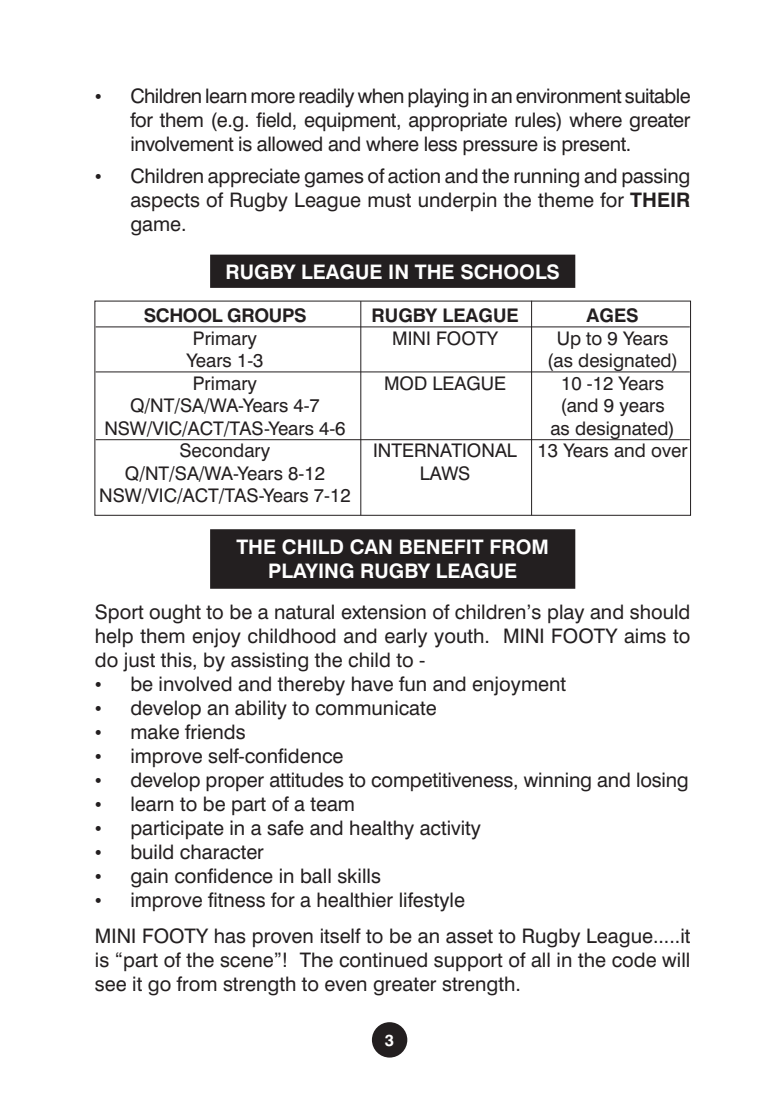
<style>
.page{position:relative;width:775px;height:1098px;background:#fff}
.page>*{position:absolute;margin:0;border:0;box-sizing:border-box;transform-origin:0 0}
.t1{font:20px/24px "Swiss 721 BT";color:#231f20;text-align:justify}
.t2{font:700 20px/24px "Swiss 721 BT";color:#fff;text-align:center}
.t3{font:18.75px "Swiss 721 BT";color:#231f20}
.t4{font:700 18.75px "Swiss 721 BT";letter-spacing:-.01em;color:#231f20}
.t5{font:700 16.25px "Swiss 721 BT";color:#fff}
.s1{font-family:"Times New Roman"}
.s2{font-weight:700}
</style>
<div class="page">
<div style="left:373px;top:1023px;width:33px;height:33px;background:#231f20;border-radius:50%"></div>
<div style="left:372px;top:1022px;width:35px;height:35px;border:2px solid #231f20;border-radius:50%"></div>
<div style="left:211px;top:530px;width:363px;height:57px;background:#231f20"></div>
<div style="left:210px;top:529px;width:365px;height:60px;border:2px solid #231f20"></div>
<div style="left:211px;top:256px;width:363px;height:31px;background:#231f20"></div>
<div style="left:210px;top:255px;width:365px;height:33px;border:2px solid #231f20"></div>
<hr style="left:531px;top:301px;width:1px;height:214px;background:#231f20">
<hr style="left:360px;top:301px;width:1px;height:214px;background:#231f20">
<hr style="left:96px;top:439px;width:593px;height:1px;background:#231f20">
<hr style="left:96px;top:326px;width:593px;height:1px;background:#231f20">
<hr style="left:96px;top:371px;width:593px;height:1px;background:#231f20">
<p class="t1" style="left:130px;top:84px;width:562px;text-indent:-35px"><span class="s1">•</span> Children learn more readily when playing in an environment suitable for them (e.g. field, equipment, appropriate rules) where greater involvement is allowed and where less pressure is present.</p>
<p class="t1" style="left:130px;top:163px;width:561px;text-indent:-35px"><span class="s1">•</span> Children appreciate games of action and the running and passing aspects of Rugby League must underpin the theme for <span class="s2">THEIR </span>game.</p>
<p class="t2" style="left:225px;top:259px;width:336px">RUGBY LEAGUE IN THE SCHOOLS</p>
<p class="t4" style="left:144px;top:304px;width:164px">SCHOOL GROUPS</p>
<p class="t4" style="left:371px;top:304px;width:149px">RUGBY LEAGUE</p>
<p class="t4" style="left:586px;top:304px;width:54px">AGES</p>
<p class="t3" style="left:193px;top:326px;width:66px">Primary</p>
<p class="t3" style="left:392px;top:326px;width:107px">MINI FOOTY</p>
<p class="t3" style="left:556px;top:326px;width:113px">Up to 9 Years</p>
<p class="t3" style="left:186px;top:349px;width:79px">Years 1-3</p>
<p class="t3" style="left:547px;top:349px;width:132px">(as designated)</p>
<p class="t3" style="left:193px;top:371px;width:66px">Primary</p>
<p class="t3" style="left:384px;top:371px;width:124px">MOD LEAGUE</p>
<p class="t3" style="left:561px;top:371px;width:104px">10 -12 Years</p>
<p class="t3" style="left:130px;top:394px;width:191px">Q/NT/SA/WA-Years 4-7</p>
<p class="t3" style="left:560px;top:394px;width:106px">(and 9 years</p>
<p class="t3" style="left:104px;top:416px;width:243px">NSW/VIC/ACT/TAS-Years 4-6</p>
<p class="t3" style="left:550px;top:416px;width:126px">as designated)</p>
<p class="t3" style="left:179px;top:439px;width:92px">Secondary</p>
<p class="t3" style="left:373px;top:439px;width:316px">INTERNATIONAL 13 Years and over</p>
<p class="t3" style="left:125px;top:461px;width:202px">Q/NT/SA/WA-Years 8-12</p>
<p class="t3" style="left:420px;top:461px;width:52px">LAWS</p>
<p class="t3" style="left:99px;top:484px;width:253px">NSW/VIC/ACT/TAS-Years 7-12</p>
<p class="t2" style="left:236px;top:535px;width:314px">THE CHILD CAN BENEFIT FROM<br>PLAYING RUGBY LEAGUE</p>
<p class="t1" style="left:95px;top:600px;width:597px">Sport ought to be a natural extension of children’s play and should help them enjoy childhood and early youth. MINI FOOTY aims to do just this, by assisting the child to -</p>
<p class="t1" style="left:95px;top:672px;width:472px"><span class="s1">•</span> be involved and thereby have fun and enjoyment</p>
<p class="t1" style="left:95px;top:696px;width:343px"><span class="s1">•</span> develop an ability to communicate</p>
<p class="t1" style="left:95px;top:720px;width:152px"><span class="s1">•</span> make friends</p>
<p class="t1" style="left:95px;top:744px;width:250px"><span class="s1">•</span> improve self-confidence</p>
<p class="t1" style="left:95px;top:768px;width:595px"><span class="s1">•</span> develop proper attitudes to competitiveness, winning and losing</p>
<p class="t1" style="left:95px;top:792px;width:262px"><span class="s1">•</span> learn to be part of a team</p>
<p class="t1" style="left:95px;top:816px;width:387px"><span class="s1">•</span> participate in a safe and healthy activity</p>
<p class="t1" style="left:95px;top:840px;width:170px"><span class="s1">•</span> build character</p>
<p class="t1" style="left:95px;top:864px;width:287px"><span class="s1">•</span> gain confidence in ball skills</p>
<p class="t1" style="left:95px;top:882px;width:597px;line-height:36px"><span class="s1">•</span> improve fitness for a healthier lifestyle<br>MINI FOOTY has proven itself to be an asset to Rugby League.....it</p>
<p class="t1" style="left:95px;top:948px;width:597px">is “part of the scene”! The continued support of all in the code will see it go from strength to even greater strength.</p>
<p class="t5" style="left:385px;top:1030px;width:11px">3</p>
</div>
